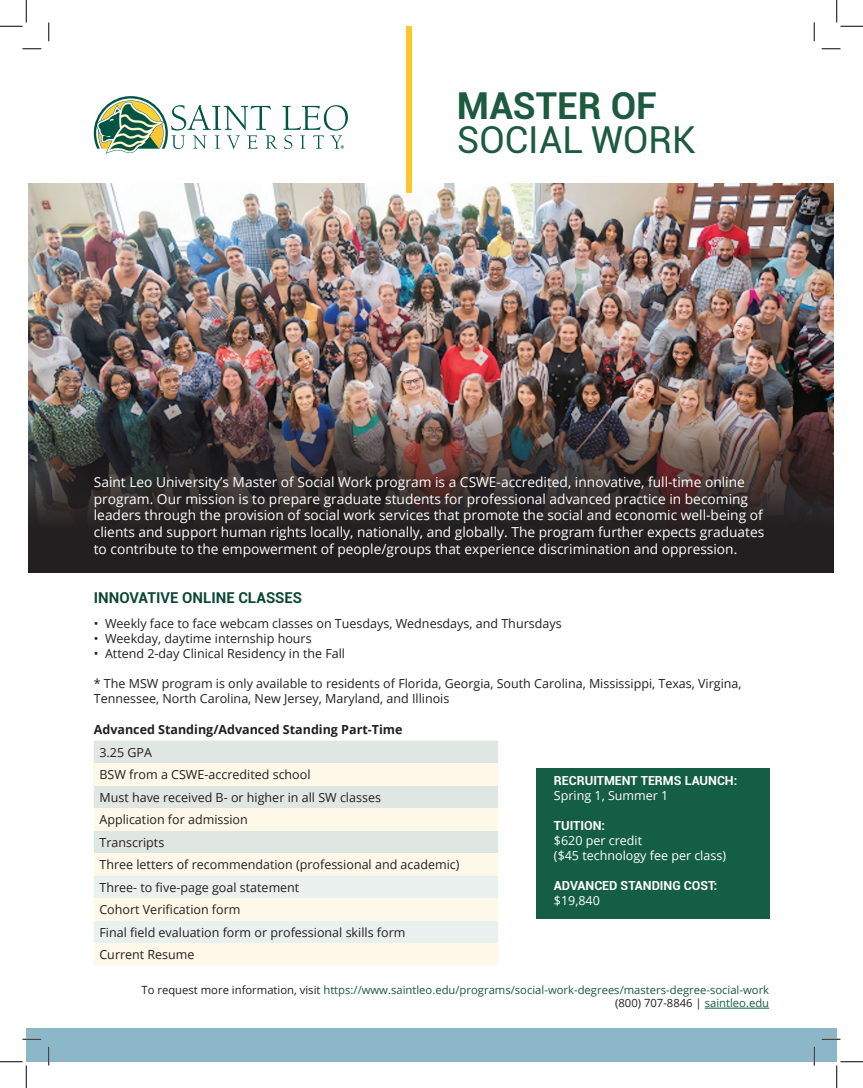
<style>
.page{position:relative;width:863px;height:1088px;background:#fff}
.page>*{position:absolute;margin:0;border:0;box-sizing:border-box;transform-origin:0 0}
.t1{font:37.12px "Roboto";color:#1c5a41}
.t2{font:700 37.12px "Roboto";color:#1c5a41}
.t3{font:700 15px "Roboto";color:#0c4634}
.t4{font:13.75px/16.5px "Open Sans";color:#fff}
.t5{font:12.5px/22.5px "Open Sans";color:#231f20}
.t6{font:12.5px/15px "Open Sans";color:#fff}
.t7{font:700 12.5px "Roboto";color:#fff}
.t8{font:700 12.5px "Open Sans";color:#231f20}
.t9{font:11.25px/13.5px "Open Sans";color:#1c5a41;text-align:right}
.s1{color:#231f20}
.s2{color:#155e46}
</style>
<div class="page">
<div style="left:536px;top:769px;width:233px;height:150px;background:#155e46"></div>
<img style="left:28px;top:184px;width:805px;height:197px">
<div style="left:406px;top:26px;width:5px;height:167px;background:#fec62e"></div>
<svg style="left:94px;top:96px;width:254px;height:58px"></svg>
<hr style="left:704px;top:1007px;width:65px;height:1px;background:#155e46">
<div style="left:94px;top:740px;width:404px;height:68px;background:#e0e6e2"></div>
<div style="left:94px;top:763px;width:404px;height:22px;background:#fef8e9"></div>
<svg style="left:94px;top:808px;width:404px;height:157px;background:#f3f3e9"></svg>
<div style="left:26px;top:1028px;width:810px;height:33px;background:#8bb7c8"></div>
<img style="left:28px;top:381px;width:805px;height:192px">
<svg style="left:22px;top:48px;width:19px;height:2px"></svg>
<svg style="left:821px;top:48px;width:19px;height:2px"></svg>
<svg style="left:22px;top:1038px;width:19px;height:2px"></svg>
<svg style="left:821px;top:1038px;width:19px;height:2px"></svg>
<svg style="left:48px;top:22px;width:2px;height:19px"></svg>
<svg style="left:48px;top:1046px;width:2px;height:19px"></svg>
<svg style="left:813px;top:22px;width:2px;height:19px"></svg>
<svg style="left:813px;top:1046px;width:2px;height:19px"></svg>
<svg style="left:0;top:0;width:27px;height:27px"></svg>
<svg style="left:0;top:1061px;width:27px;height:27px"></svg>
<svg style="left:836px;top:0;width:26px;height:27px"></svg>
<svg style="left:836px;top:1061px;width:26px;height:27px"></svg>
<h1 class="t2" style="left:456px;top:79px;width:202px">MASTER OF</h1>
<h1 class="t1" style="left:456px;top:114px;width:240px">SOCIAL WORK</h1>
<p class="t4" style="left:94px;top:474px;width:672px">Saint Leo University’s Master of Social Work program is a CSWE-accredited, innovative, full-time online program. Our mission is to prepare graduate students for professional advanced practice in becoming leaders through the provision of social work services that promote the social and economic well-being of clients and support human rights locally, nationally, and globally. The program further expects graduates to contribute to the empowerment of people/groups that experience discrimination and oppression.</p>
<p class="t3" style="left:94px;top:586px;width:210px">INNOVATIVE ONLINE CLASSES</p>
<p class="t5" style="left:94px;top:612px;width:469px">• Weekly face to face webcam classes on Tuesdays, Wednesdays, and Thursdays</p>
<p class="t5" style="left:94px;top:627px;width:219px">• Weekday, daytime internship hours</p>
<p class="t5" style="left:94px;top:642px;width:253px">• Attend 2-day Clinical Residency in the Fall</p>
<p class="t5" style="left:94px;top:676px;width:649px;line-height:15px">* The MSW program is only available to residents of Florida, Georgia, South Carolina, Mississippi, Texas, Virgina,<br>Tennessee, North Carolina, New Jersey, Maryland, and Illinois</p>
<p class="t8" style="left:94px;top:721px;width:310px">Advanced Standing/Advanced Standing Part-Time</p>
<p class="t5" style="left:99px;top:740px;width:361px">3.25 GPA<br>BSW from a CSWE-accredited school<br>Must have received B- or higher in all SW classes<br>Application for admission<br>Transcripts<br>Three letters of recommendation (professional and academic)<br>Three- to five-page goal statement<br>Cohort Verification form<br>Final field evaluation form or professional skills form<br>Current Resume</p>
<p class="t7" style="left:554px;top:772px;width:185px">RECRUITMENT TERMS LAUNCH:</p>
<p class="t6" style="left:554px;top:787px;width:116px">Spring 1, Summer 1</p>
<p class="t7" style="left:554px;top:817px;width:53px">TUITION:</p>
<p class="t6" style="left:554px;top:832px;width:174px">$620 per credit<br>($45 technology fee per class)</p>
<p class="t7" style="left:554px;top:877px;width:165px">ADVANCED STANDING COST:</p>
<p class="t6" style="left:554px;top:892px;width:47px">$19,840</p>
<p class="t9" style="left:141px;top:982px;width:629px"><span class="s1">To request more information, visit</span> https://www.saintleo.edu/programs/social-work-degrees/masters-degree-social-work <span class="s1">(800) 707-8846 |</span> <span class="s2">saintleo.edu</span></p>
</div>
